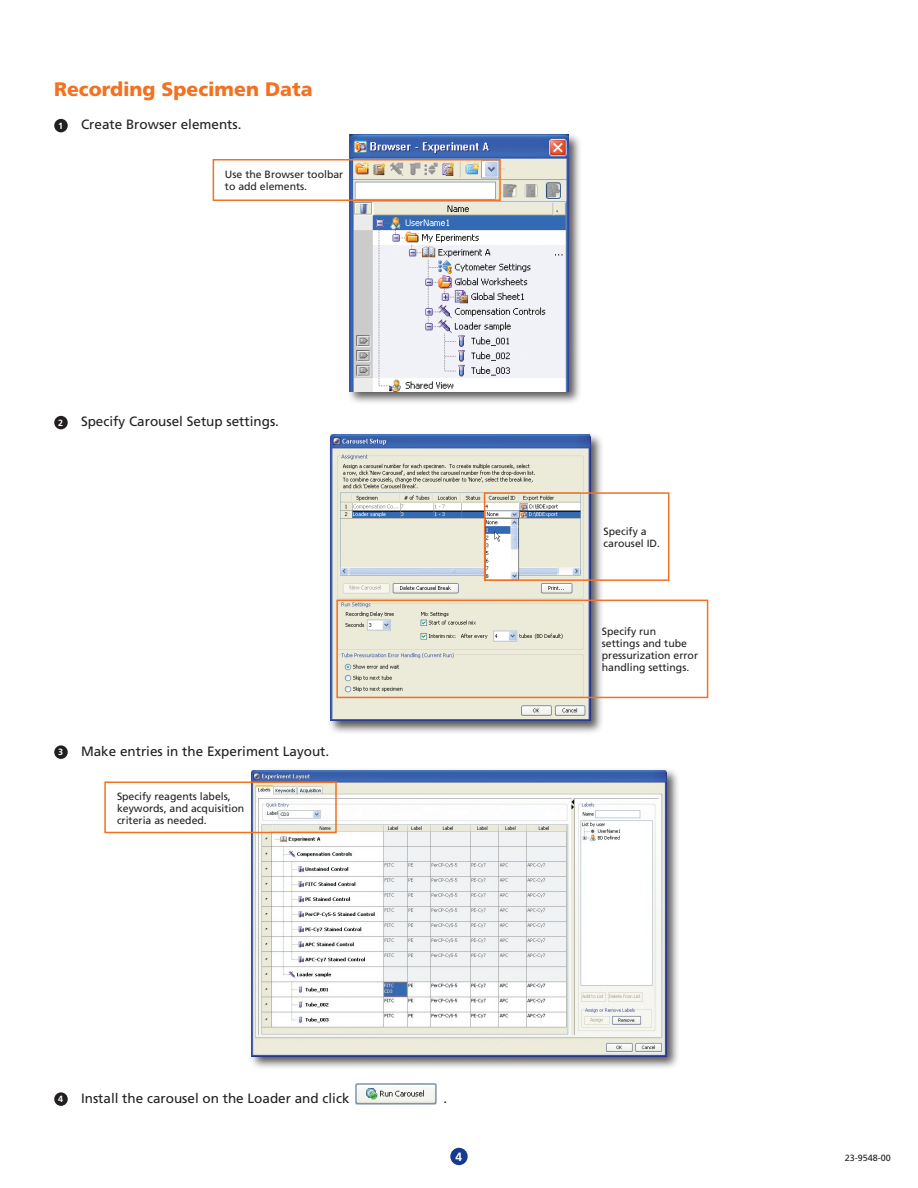
<style>
.page{position:relative;width:918px;height:1188px;background:#fff}
.page>*{position:absolute;margin:0;border:0;box-sizing:border-box;transform-origin:0 0}
.t1{font:900 19.5px "Frutiger";color:#f37121}
.t2{font:13.5px "Frutiger";color:#231f20}
.t3{font:700 12px "Frutiger";color:#fff}
.t4{font:10.5px/12px "Frutiger";color:#231f20}
.t5{font:9px "Frutiger";color:#231f20}
.t6{font:700 9px "Frutiger";color:#fff}
</style>
<div class="page">
<div style="left:347px;top:132px;width:384px;height:279px;background:#231f20;opacity:.75"></div>
<img style="left:350px;top:135px;width:218px;height:256px">
<div style="left:213px;top:159px;width:288px;height:42px;border:2px solid #f37121"></div>
<div style="left:327px;top:432px;width:286px;height:309px;background:#231f20;opacity:.75"></div>
<img style="left:330px;top:435px;width:261px;height:286px">
<div style="left:484px;top:492px;width:185px;height:89px;border:2px solid #f37121"></div>
<div style="left:336px;top:600px;width:372px;height:98px;border:2px solid #f37121"></div>
<div style="left:249px;top:768px;width:507px;height:308px;background:#231f20;opacity:.75"></div>
<img style="left:252px;top:770px;width:414px;height:287px">
<img style="left:356px;top:1084px;width:80px;height:21px">
<div style="left:104px;top:782px;width:233px;height:51px;border:2px solid #f37121"></div>
<div style="left:450px;top:1148px;width:18px;height:17px;background:#143b8d;border-radius:50%"></div>
<div style="left:54px;top:119px;width:14px;height:13px;background:#231f20;border-radius:50%"></div>
<div style="left:54px;top:745px;width:14px;height:14px;background:#231f20;border-radius:50%"></div>
<div style="left:54px;top:416px;width:14px;height:13px;background:#231f20;border-radius:50%"></div>
<div style="left:54px;top:1092px;width:14px;height:14px;background:#231f20;border-radius:50%"></div>
<p class="t1" style="left:54px;top:78px;width:260px">Recording Specimen Data</p>
<p class="t2" style="left:81px;top:117px;width:162px">Create Browser elements.</p>
<p class="t6" style="left:58px;top:120px;width:7px">1</p>
<p class="t4" style="left:225px;top:168px;width:120px">Use the Browser toolbar</p>
<p class="t4" style="left:225px;top:180px;width:84px">to add elements.</p>
<p class="t6" style="left:58px;top:417px;width:7px">2</p>
<p class="t2" style="left:81px;top:414px;width:200px">Specify Carousel Setup settings.</p>
<p class="t6" style="left:58px;top:747px;width:7px">3</p>
<p class="t2" style="left:81px;top:744px;width:250px">Make entries in the Experiment Layout.</p>
<p class="t4" style="left:117px;top:790px;width:115px">Specify reagents labels,</p>
<p class="t4" style="left:117px;top:802px;width:129px">keywords, and acquisition criteria as needed.</p>
<p class="t6" style="left:58px;top:1094px;width:7px">4</p>
<p class="t2" style="left:81px;top:1090px;width:270px">Install the carousel on the Loader and click</p>
<p class="t2" style="left:443px;top:1090px;width:5px">.</p>
<p class="t3" style="left:456px;top:1150px;width:8px">4</p>
<p class="t4" style="left:604px;top:525px;width:45px">Specify a</p>
<p class="t4" style="left:604px;top:537px;width:58px">carousel ID.</p>
<p class="t4" style="left:602px;top:625px;width:56px">Specify run</p>
<p class="t4" style="left:602px;top:637px;width:87px">settings and tube</p>
<p class="t4" style="left:602px;top:649px;width:98px">pressurization error handling settings.</p>
<p class="t5" style="left:845px;top:1153px;width:48px">23-9548-00</p>
</div>
